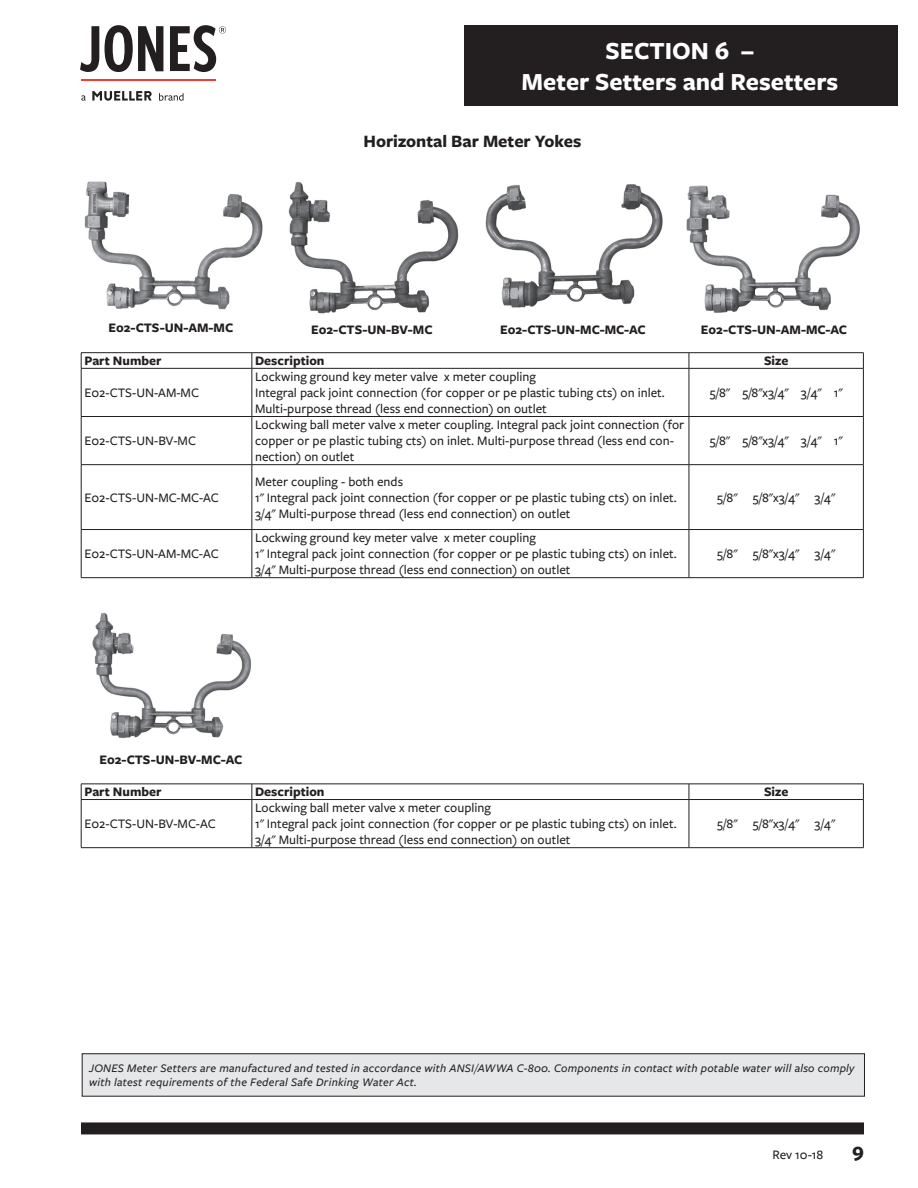
<style>
.page{position:relative;width:918px;height:1188px;background:#fff}
.page>*{position:absolute;margin:0;border:0;box-sizing:border-box;transform-origin:0 0}
.t1{font:700 25.5px/30.6px "Freight Sans Pro";color:#fff;text-align:center}
.t2{font:700 21px "Freight Sans Pro";color:#231f20}
.t3{font:700 18px "Freight Sans Pro";color:#231f20}
.t4{font:500 13.5px/16.2px "Freight Sans Pro";color:#231f20}
.t5{font:700 13.5px "Freight Sans Pro";color:#231f20}
.t6{font:italic 500 12px/13.5px "Freight Sans Pro";letter-spacing:.02em;color:#231f20}
</style>
<div class="page">
<div style="left:464px;top:25px;width:433px;height:81px;background:#231f20"></div>
<svg style="left:92px;top:91px;width:60px;height:10px"></svg>
<svg style="left:80px;top:26px;width:19px;height:46px"></svg>
<svg style="left:105px;top:25px;width:58px;height:47px"></svg>
<svg style="left:81px;top:95px;width:5px;height:6px"></svg>
<svg style="left:159px;top:93px;width:25px;height:8px"></svg>
<hr style="left:81px;top:80px;width:135px;height:1px;background:#ee3e34">
<svg style="left:170px;top:25px;width:56px;height:47px"></svg>
<div style="left:81px;top:1122px;width:783px;height:12px;background:#231f20"></div>
<hr style="left:81px;top:352px;width:171px;height:1px;background:#231f20">
<svg style="left:81px;top:353px;width:1px;height:15px"></svg>
<hr style="left:252px;top:352px;width:437px;height:1px;background:#231f20">
<svg style="left:252px;top:353px;width:1px;height:15px"></svg>
<hr style="left:689px;top:352px;width:175px;height:1px;background:#231f20">
<svg style="left:689px;top:353px;width:1px;height:15px"></svg>
<svg style="left:863px;top:353px;width:1px;height:15px"></svg>
<hr style="left:81px;top:368px;width:171px;height:1px;background:#231f20">
<hr style="left:81px;top:369px;width:1px;height:47px;background:#231f20">
<hr style="left:252px;top:368px;width:437px;height:1px;background:#231f20">
<hr style="left:252px;top:369px;width:1px;height:47px;background:#231f20">
<hr style="left:689px;top:368px;width:175px;height:1px;background:#231f20">
<hr style="left:689px;top:369px;width:1px;height:47px;background:#231f20">
<hr style="left:863px;top:369px;width:1px;height:47px;background:#231f20">
<hr style="left:81px;top:416px;width:171px;height:1px;background:#231f20">
<hr style="left:81px;top:417px;width:1px;height:47px;background:#231f20">
<hr style="left:252px;top:416px;width:437px;height:1px;background:#231f20">
<hr style="left:252px;top:417px;width:1px;height:47px;background:#231f20">
<hr style="left:689px;top:416px;width:175px;height:1px;background:#231f20">
<hr style="left:689px;top:417px;width:1px;height:47px;background:#231f20">
<hr style="left:863px;top:417px;width:1px;height:47px;background:#231f20">
<hr style="left:81px;top:464px;width:171px;height:1px;background:#231f20">
<hr style="left:81px;top:465px;width:1px;height:64px;background:#231f20">
<hr style="left:252px;top:464px;width:437px;height:1px;background:#231f20">
<hr style="left:252px;top:465px;width:1px;height:64px;background:#231f20">
<hr style="left:689px;top:464px;width:175px;height:1px;background:#231f20">
<hr style="left:689px;top:465px;width:1px;height:64px;background:#231f20">
<hr style="left:863px;top:465px;width:1px;height:64px;background:#231f20">
<hr style="left:81px;top:529px;width:171px;height:1px;background:#231f20">
<hr style="left:81px;top:530px;width:1px;height:47px;background:#231f20">
<hr style="left:252px;top:529px;width:437px;height:1px;background:#231f20">
<hr style="left:252px;top:530px;width:1px;height:47px;background:#231f20">
<hr style="left:689px;top:529px;width:175px;height:1px;background:#231f20">
<hr style="left:689px;top:530px;width:1px;height:47px;background:#231f20">
<hr style="left:863px;top:530px;width:1px;height:47px;background:#231f20">
<hr style="left:81px;top:577px;width:171px;height:1px;background:#231f20">
<hr style="left:252px;top:577px;width:437px;height:1px;background:#231f20">
<hr style="left:689px;top:577px;width:175px;height:1px;background:#231f20">
<hr style="left:81px;top:784px;width:171px;height:1px;background:#231f20">
<svg style="left:81px;top:784px;width:1px;height:15px"></svg>
<hr style="left:252px;top:784px;width:437px;height:1px;background:#231f20">
<svg style="left:252px;top:784px;width:1px;height:15px"></svg>
<hr style="left:689px;top:784px;width:175px;height:1px;background:#231f20">
<svg style="left:689px;top:784px;width:1px;height:15px"></svg>
<svg style="left:863px;top:784px;width:1px;height:15px"></svg>
<hr style="left:81px;top:799px;width:171px;height:1px;background:#231f20">
<hr style="left:81px;top:800px;width:1px;height:47px;background:#231f20">
<hr style="left:252px;top:799px;width:437px;height:1px;background:#231f20">
<hr style="left:252px;top:800px;width:1px;height:47px;background:#231f20">
<hr style="left:689px;top:799px;width:175px;height:1px;background:#231f20">
<hr style="left:689px;top:800px;width:1px;height:47px;background:#231f20">
<hr style="left:863px;top:800px;width:1px;height:47px;background:#231f20">
<hr style="left:81px;top:847px;width:171px;height:1px;background:#231f20">
<hr style="left:252px;top:847px;width:437px;height:1px;background:#231f20">
<hr style="left:689px;top:847px;width:175px;height:1px;background:#231f20">
<img style="left:84px;top:181px;width:179px;height:129px">
<img style="left:288px;top:182px;width:171px;height:132px">
<img style="left:485px;top:184px;width:178px;height:124px">
<img style="left:686px;top:185px;width:174px;height:128px">
<img style="left:92px;top:613px;width:159px;height:126px">
<div style="left:82px;top:1054px;width:782px;height:42px;background:#e6e7e9"></div>
<div style="left:82px;top:1053px;width:783px;height:44px;border:1px solid #231f20"></div>
<h1 class="t1" style="left:522px;top:35px;width:318px">SECTION 6 –<br>Meter Setters and Resetters</h1>
<p class="t5" style="left:108px;top:319px;width:126px">E02-CTS-UN-AM-MC</p>
<h3 class="t3" style="left:363px;top:129px;width:220px">Horizontal Bar Meter Yokes</h3>
<p class="t5" style="left:311px;top:320px;width:123px">E02-CTS-UN-BV-MC</p>
<p class="t5" style="left:500px;top:320px;width:147px">E02-CTS-UN-MC-MC-AC</p>
<p class="t5" style="left:701px;top:320px;width:148px">E02-CTS-UN-AM-MC-AC</p>
<p class="t5" style="left:84px;top:351px;width:79px">Part Number</p>
<p class="t5" style="left:255px;top:351px;width:71px">Description</p>
<p class="t5" style="left:764px;top:351px;width:26px">Size</p>
<p class="t4" style="left:84px;top:384px;width:116px">E02-CTS-UN-AM-MC</p>
<p class="t4" style="left:255px;top:368px;width:411px">Lockwing ground key meter valve x meter coupling<br>Integral pack joint connection (for copper or pe plastic tubing cts) on inlet.<br>Multi-purpose thread (less end connection) on outlet</p>
<p class="t4" style="left:710px;top:384px;width:134px">5/8" 5/8"x3/4" 3/4" 1"</p>
<p class="t4" style="left:84px;top:432px;width:113px">E02-CTS-UN-BV-MC</p>
<p class="t4" style="left:255px;top:416px;width:431px">Lockwing ball meter valve x meter coupling. Integral pack joint connection (for copper or pe plastic tubing cts) on inlet. Multi-purpose thread (less end con&shy;nection) on outlet</p>
<p class="t4" style="left:710px;top:432px;width:134px">5/8" 5/8"x3/4" 3/4" 1"</p>
<p class="t4" style="left:84px;top:489px;width:136px">E02-CTS-UN-MC-MC-AC</p>
<p class="t4" style="left:255px;top:473px;width:423px">Meter coupling - both ends<br>1" Integral pack joint connection (for copper or pe plastic tubing cts) on inlet.<br>3/4" Multi-purpose thread (less end connection) on outlet</p>
<p class="t4" style="left:717px;top:489px;width:119px">5/8" 5/8"x3/4" 3/4"</p>
<p class="t4" style="left:84px;top:545px;width:136px">E02-CTS-UN-AM-MC-AC</p>
<p class="t4" style="left:255px;top:529px;width:423px">Lockwing ground key meter valve x meter coupling<br>1" Integral pack joint connection (for copper or pe plastic tubing cts) on inlet.<br>3/4" Multi-purpose thread (less end connection) on outlet</p>
<p class="t4" style="left:717px;top:545px;width:119px">5/8" 5/8"x3/4" 3/4"</p>
<p class="t5" style="left:99px;top:750px;width:144px">E02-CTS-UN-BV-MC-AC</p>
<p class="t5" style="left:84px;top:783px;width:79px">Part Number</p>
<p class="t5" style="left:255px;top:783px;width:71px">Description</p>
<p class="t5" style="left:764px;top:783px;width:26px">Size</p>
<p class="t4" style="left:84px;top:815px;width:133px">E02-CTS-UN-BV-MC-AC</p>
<p class="t4" style="left:255px;top:799px;width:423px">Lockwing ball meter valve x meter coupling<br>1" Integral pack joint connection (for copper or pe plastic tubing cts) on inlet.<br>3/4" Multi-purpose thread (less end connection) on outlet</p>
<p class="t4" style="left:717px;top:815px;width:119px">5/8" 5/8"x3/4" 3/4"</p>
<p class="t6" style="left:89px;top:1061px;width:767px">JONES Meter Setters are manufactured and tested in accordance with ANSI/AWWA C-800. Components in contact with potable water will also comply with latest requirements of the Federal Safe Drinking Water Act.</p>
<p class="t4" style="left:773px;top:1146px;width:52px">Rev 10-18</p>
<h2 class="t2" style="left:852px;top:1136px;width:13px">9</h2>
</div>
